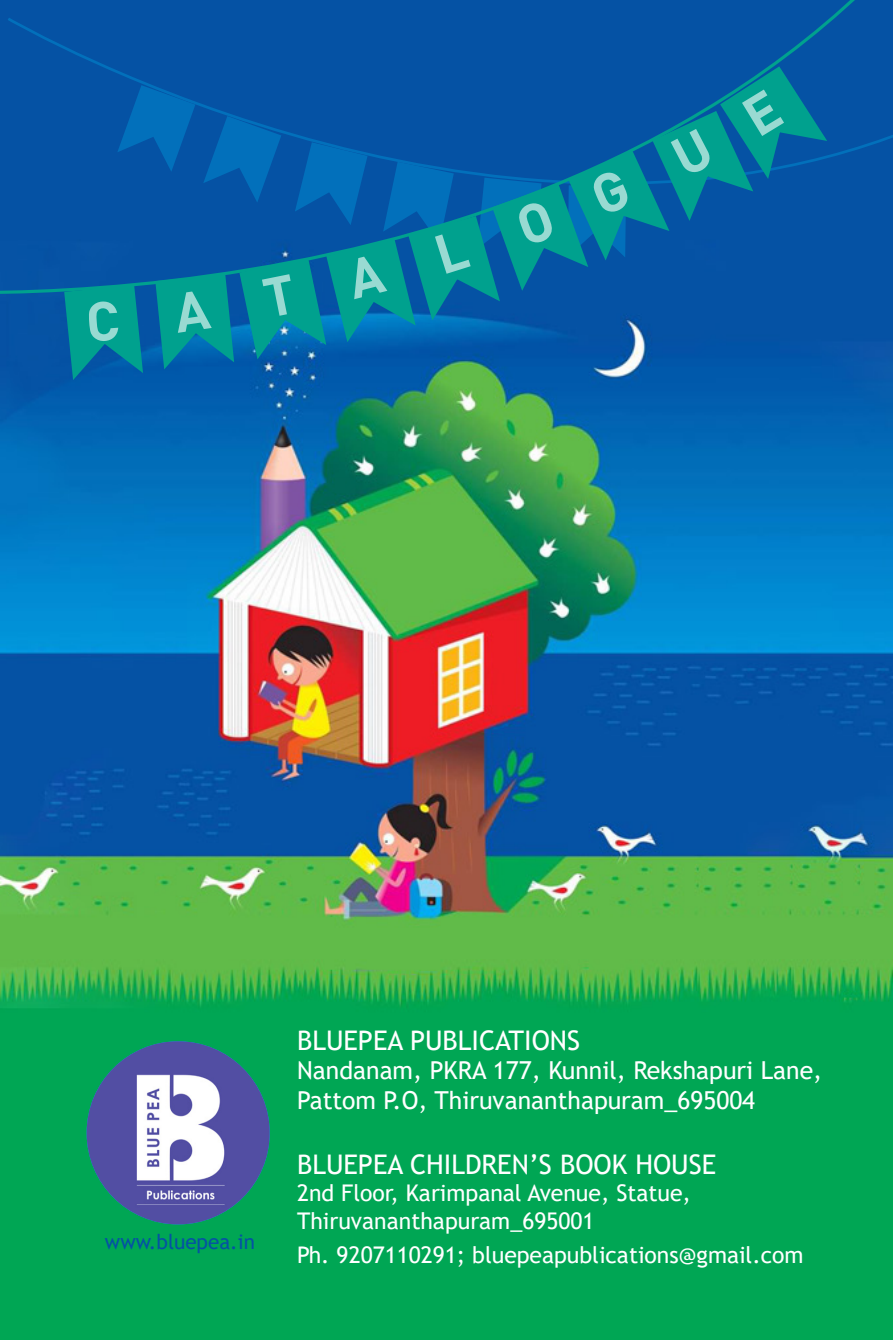
<style>
.page{position:relative;width:893px;height:1340px;background:#fff}
.page>*{position:absolute;margin:0;border:0;box-sizing:border-box;transform-origin:0 0}
.t1{font:27px "Trebuchet MS";color:#fff}
.t2{font:24.75px "Trebuchet MS";color:#fff}
.t3{font:22.95px "Trebuchet MS";color:#fff}
.t4{font:20.7px "Trebuchet MS";color:#0552a4}
</style>
<div class="page">
<img style="left:0;top:348px;width:893px;height:991px">
<div style="left:0;top:0;width:893px;height:348px;background:#0552a4"></div>
<img style="left:87px;top:1041px;width:183px;height:183px;border-radius:92px">
<svg style="left:41px;top:61px;width:789px;height:323px;background:#0465a2"></svg>
<p class="t4" style="left:105px;top:1228px;width:151px">www.bluepea.in</p>
<p class="t1" style="left:297px;top:1023px;width:285px">BLUEPEA PUBLICATIONS</p>
<p class="t2" style="left:297px;top:1054px;width:527px">Nandanam, PKRA 177, Kunnil, Rekshapuri Lane,</p>
<p class="t2" style="left:297px;top:1084px;width:460px">Pattom P.O, Thiruvananthapuram_695004</p>
<p class="t1" style="left:297px;top:1147px;width:421px">BLUEPEA CHILDREN’S BOOK HOUSE</p>
<p class="t3" style="left:297px;top:1178px;width:395px">2nd Floor, Karimpanal Avenue, Statue,</p>
<p class="t3" style="left:297px;top:1206px;width:299px">Thiruvananthapuram_695001</p>
<p class="t3" style="left:297px;top:1240px;width:508px">Ph. 9207110291; bluepeapublications@gmail.com</p>
</div>
